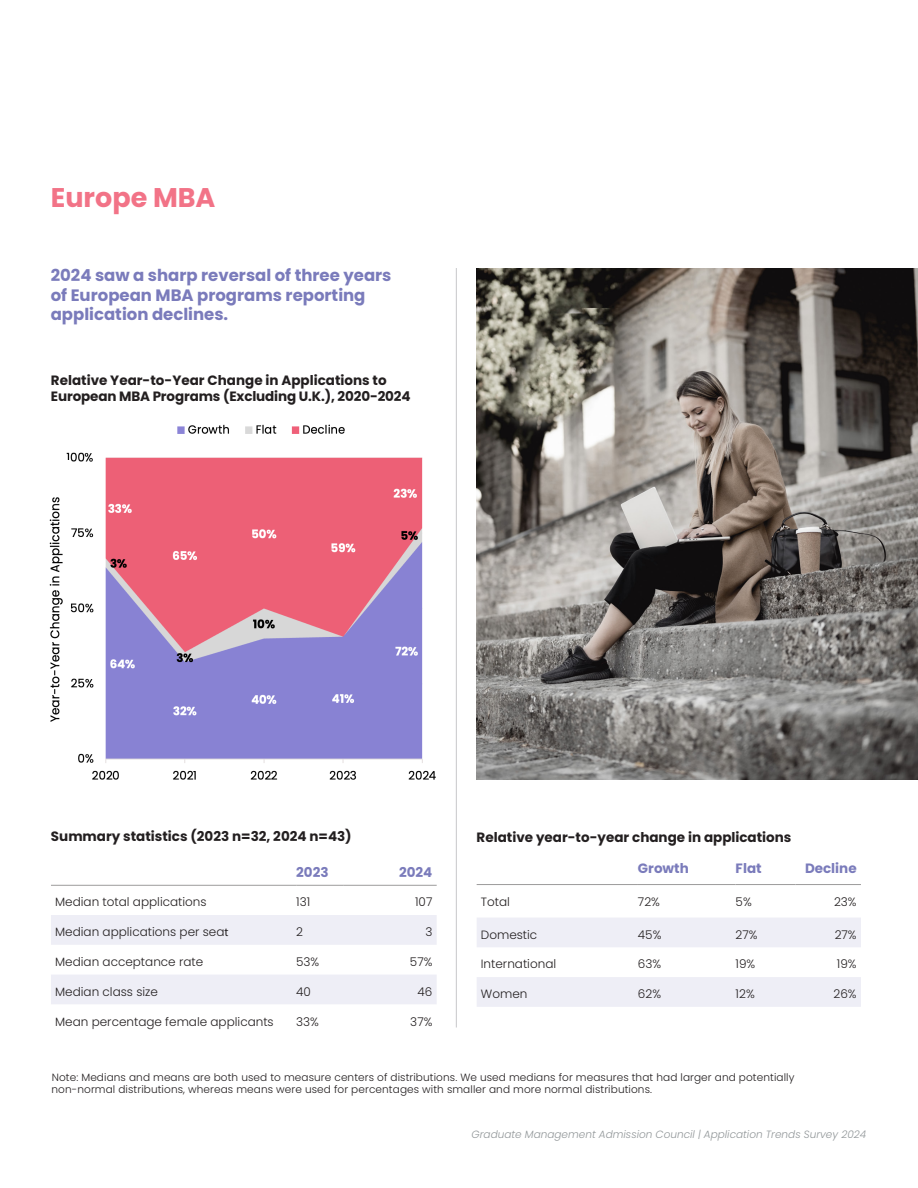
<style>
.page{position:relative;width:918px;height:1188px;background:#fff}
.page>*{position:absolute;margin:0;border:0;box-sizing:border-box;transform-origin:0 0}
.SUBHEADS{font:700 27px "Poppins";color:#f27387}
.subhead_3_-_quote_subheads{font:700 16.5px/19.8px "Poppins";color:#7a7bbb}
.Table_Header_-_9pt{font:700 13.5px/16.5px "Poppins";color:#231f20}
.Table_Header_-_9pt-2{font:700 13.5px "Poppins";color:#7a7bbb}
.t1{font:300 12px "Poppins";color:#231f20}
.Footnotes{font:300 10.5px/12px "Poppins";letter-spacing:.01em;color:#231f20}
.t2{font:italic 300 10.5px "Poppins";color:#929799}
.s1{font-family:"Myriad Pro";font-weight:400}
</style>
<div class="page">
<img style="left:66px;top:452px;width:370px;height:328px">
<svg style="left:51px;top:884px;width:386px;height:1px"></svg>
<svg style="left:51px;top:915px;width:386px;height:89px"></svg>
<hr style="left:51px;top:885px;width:245px;height:1px;background:#9c9b9b">
<hr style="left:296px;top:885px;width:47px;height:1px;background:#9c9b9b">
<hr style="left:343px;top:885px;width:94px;height:1px;background:#9c9b9b">
<svg style="left:477px;top:918px;width:384px;height:89px"></svg>
<hr style="left:477px;top:884px;width:161px;height:1px;background:#9c9b9b">
<hr style="left:638px;top:884px;width:98px;height:1px;background:#9c9b9b">
<hr style="left:736px;top:884px;width:59px;height:1px;background:#9c9b9b">
<hr style="left:795px;top:884px;width:66px;height:1px;background:#9c9b9b">
<img style="left:477px;top:268px;width:441px;height:512px">
<hr style="left:456px;top:268px;width:1px;height:760px;background:#c7c8ca">
<img style="left:49px;top:460px;width:21px;height:268px">
<img style="left:177px;top:424px;width:168px;height:10px">
<p class="SUBHEADS" style="left:51px;top:182px;width:166px">Europe MBA</p>
<p class="subhead_3_-_quote_subheads" style="left:51px;top:265px;width:342px">2024 saw a sharp reversal of three years of European MBA programs reporting application declines.</p>
<p class="Table_Header_-_9pt" style="left:51px;top:372px;width:361px">Relative Year-to-Year Change in Applications to<br>European MBA Programs (Excluding U.K.), 2020-2024</p>
<p class="Table_Header_-_9pt" style="left:51px;top:828px;width:302px">Summary statistics (2023 n=32, 2024 n=43)</p>
<p class="Table_Header_-_9pt" style="left:477px;top:829px;width:316px">Relative year-to-year change in applications</p>
<p class="Table_Header_-_9pt-2" style="left:296px;top:864px;width:34px">2023</p>
<p class="Table_Header_-_9pt-2" style="left:399px;top:864px;width:35px">2024</p>
<p class="t1" style="left:55px;top:895px;width:153px">Median total applications</p>
<p class="t1" style="left:296px;top:895px;width:16px">131</p>
<p class="t1" style="left:415px;top:895px;width:19px">107</p>
<p class="t1" style="left:55px;top:925px;width:175px">Median applications per sea<span class="s1">t</span></p>
<p class="t1" style="left:296px;top:925px;width:8px">2</p>
<p class="t1" style="left:425px;top:925px;width:9px">3</p>
<p class="t1" style="left:55px;top:955px;width:150px">Median acceptance rate</p>
<p class="t1" style="left:296px;top:955px;width:25px">53%</p>
<p class="t1" style="left:410px;top:955px;width:24px">57%</p>
<p class="t1" style="left:55px;top:985px;width:104px">Median class size</p>
<p class="t1" style="left:296px;top:985px;width:16px">40</p>
<p class="t1" style="left:418px;top:985px;width:16px">46</p>
<p class="t1" style="left:55px;top:1014px;width:220px">Mean percentage female applicants</p>
<p class="t1" style="left:296px;top:1014px;width:24px">33%</p>
<p class="t1" style="left:410px;top:1014px;width:24px">37%</p>
<p class="Table_Header_-_9pt-2" style="left:638px;top:861px;width:52px">Growth</p>
<p class="Table_Header_-_9pt-2" style="left:736px;top:861px;width:28px">Flat</p>
<p class="Table_Header_-_9pt-2" style="left:805px;top:861px;width:53px">Decline</p>
<p class="t1" style="left:481px;top:894px;width:31px">Total</p>
<p class="t1" style="left:638px;top:894px;width:23px">72%</p>
<p class="t1" style="left:736px;top:894px;width:18px">5%</p>
<p class="t1" style="left:834px;top:894px;width:24px">23%</p>
<p class="t1" style="left:481px;top:927px;width:58px">Domestic</p>
<p class="t1" style="left:638px;top:927px;width:25px">45%</p>
<p class="t1" style="left:736px;top:927px;width:23px">27%</p>
<p class="t1" style="left:835px;top:927px;width:23px">27%</p>
<p class="t1" style="left:481px;top:957px;width:77px">International</p>
<p class="t1" style="left:638px;top:957px;width:25px">63%</p>
<p class="t1" style="left:736px;top:957px;width:21px">19%</p>
<p class="t1" style="left:837px;top:957px;width:21px">19%</p>
<p class="t1" style="left:481px;top:987px;width:48px">Women</p>
<p class="t1" style="left:638px;top:987px;width:25px">62%</p>
<p class="t1" style="left:736px;top:987px;width:21px">12%</p>
<p class="t1" style="left:834px;top:987px;width:25px">26%</p>
<p class="Footnotes" style="left:52px;top:1072px;width:744px">Note: Medians and means are both used to measure centers of distributions. We used medians for measures that had larger and potentially non-normal distributions, whereas means were used for percentages with smaller and more normal distributions.</p>
<p class="t2" style="left:472px;top:1128px;width:396px">Graduate Management Admission Council | Application Trends Survey 2024</p>
</div>
